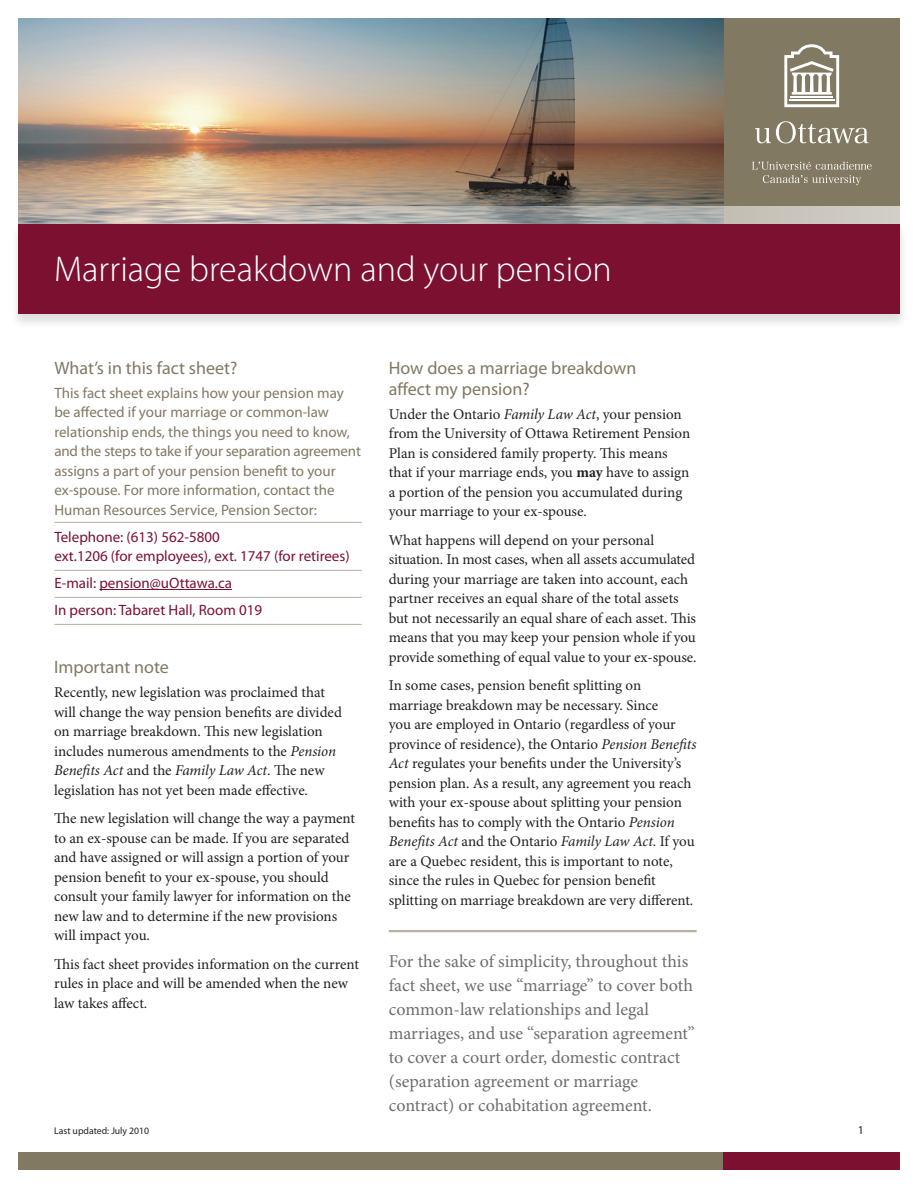
<style>
.page{position:relative;width:918px;height:1188px;background:#fff}
.page>*{position:absolute;margin:0;border:0;box-sizing:border-box;transform-origin:0 0}
.t1{font:300 36px "Myriad Pro";color:#fff}
.Gray_Callouts{font:18px/24px "Minion Pro";color:#6c6d70}
.Titles_1{font:18px/21px "Myriad Pro";color:#827963}
.Main_Body_Copy{font:15px/19.5px "Minion Pro";letter-spacing:-.005em;color:#231f20}
.t2{font:15px/19.5px "Myriad Pro";color:#827963}
.t3{font:15px/19.5px "Myriad Pro";color:#7c1031}
.t4{font:12px "Myriad Pro";color:#231f20}
.t5{font:9.75px "Myriad Pro";color:#231f20}
.s1{font-style:italic}
.s2{font-weight:700}
</style>
<div class="page">
<div style="left:712px;top:18px;width:188px;height:206px;background:#827963"></div>
<img style="left:18px;top:18px;width:706px;height:188px">
<div style="left:10px;top:223px;width:898px;height:107px;background:#231f20;opacity:.15"></div>
<div style="left:18px;top:224px;width:882px;height:90px;background:#7c1031"></div>
<svg style="left:18px;top:206px;width:882px;height:18px;background:#b8b6b0"></svg>
<hr style="left:54px;top:522px;width:308px;height:1px;background:#b7b0a3">
<hr style="left:54px;top:570px;width:308px;height:1px;background:#b7b0a3">
<hr style="left:54px;top:597px;width:308px;height:1px;background:#b7b0a3">
<hr style="left:99px;top:589px;width:133px;height:1px;background:#7c1031">
<hr style="left:54px;top:624px;width:308px;height:1px;background:#b7b0a3">
<div style="left:18px;top:1152px;width:706px;height:18px;background:#827963"></div>
<div style="left:724px;top:1152px;width:176px;height:18px;background:#7c1031"></div>
<svg style="left:752px;top:162px;width:120px;height:23px"></svg>
<svg style="left:755px;top:121px;width:114px;height:22px"></svg>
<svg style="left:784px;top:44px;width:55px;height:63px"></svg>
<hr style="left:389px;top:930px;width:308px;height:2px;background:#b7b0a3">
<p class="t1" style="left:54px;top:247px;width:559px">Marriage breakdown and your pension</p>
<p class="Titles_1" style="left:54px;top:357px;width:184px">What’s in this fact sheet?</p>
<p class="t2" style="left:54px;top:382px;width:308px">This fact sheet explains how your pension may be affected if your marriage or common-law relationship ends, the things you need to know, and the steps to take if your separation agreement assigns a part of your pension benefit to your ex-spouse. For more information, contact the Human Resources Service, Pension Sector:</p>
<p class="t3" style="left:54px;top:526px;width:297px">Telephone: (613) 562-5800<br>ext.1206 (for employees), ext. 1747 (for retirees)</p>
<p class="t3" style="left:54px;top:573px;width:179px">E-mail: pension@uOttawa.ca</p>
<p class="t3" style="left:54px;top:600px;width:209px">In person: Tabaret Hall, Room 019</p>
<p class="Titles_1" style="left:54px;top:656px;width:117px">Important note</p>
<p class="Main_Body_Copy" style="left:54px;top:683px;width:289px">Recently, new legislation was proclaimed that will change the way pension benefits are divided on marriage breakdown. This new legislation includes numerous amendments to the <span class="s1">Pension Benefits Act</span> and the <span class="s1">Family Law Act</span>. The new legislation has not yet been made effective.</p>
<p class="Main_Body_Copy" style="left:54px;top:809px;width:303px">The new legislation will change the way a payment to an ex-spouse can be made. If you are separated and have assigned or will assign a portion of your pension benefit to your ex-spouse, you should consult your family lawyer for information on the new law and to determine if the new provisions will impact you.</p>
<p class="Main_Body_Copy" style="left:54px;top:954px;width:307px">This fact sheet provides information on the current rules in place and will be amended when the new law takes affect.</p>
<p class="Titles_1" style="left:389px;top:357px;width:249px">How does a marriage breakdown affect my pension?</p>
<p class="Main_Body_Copy" style="left:389px;top:404px;width:303px">Under the Ontario <span class="s1">Family Law Act</span>, your pension from the University of Ottawa Retirement Pension Plan is considered family property. This means that if your marriage ends, you <span class="s2">may</span> have to assign a portion of the pension you accumulated during your marriage to your ex-spouse.</p>
<p class="Main_Body_Copy" style="left:389px;top:530px;width:309px">What happens will depend on your personal situation. In most cases, when all assets accumulated during your marriage are taken into account, each partner receives an equal share of the total assets but not necessarily an equal share of each asset. This means that you may keep your pension whole if you provide something of equal value to your ex-spouse.</p>
<p class="Main_Body_Copy" style="left:389px;top:676px;width:309px">In some cases, pension benefit splitting on marriage breakdown may be necessary. Since<br>you are employed in Ontario (regardless of your province of residence), the Ontario <span class="s1">Pension Benefits Act</span> regulates your benefits under the University’s pension plan. As a result, any agreement you reach with your ex-spouse about splitting your pension benefits has to comply with the Ontario <span class="s1">Pension Benefits Act</span> and the Ontario <span class="s1">Family Law Act</span>. If you are a Quebec resident, this is important to note, since the rules in Quebec for pension benefit splitting on marriage breakdown are very different.</p>
<p class="Gray_Callouts" style="left:389px;top:950px;width:308px">For the sake of simplicity, throughout this fact sheet, we use “marriage” to cover both common-law relationships and legal marriages, and use “separation agreement” to cover a court order, domestic contract (separation agreement or marriage contract) or cohabitation agreement.</p>
<p class="t5" style="left:54px;top:1125px;width:97px">Last updated: July 2010</p>
<p class="t4" style="left:858px;top:1123px;width:8px">1</p>
</div>
